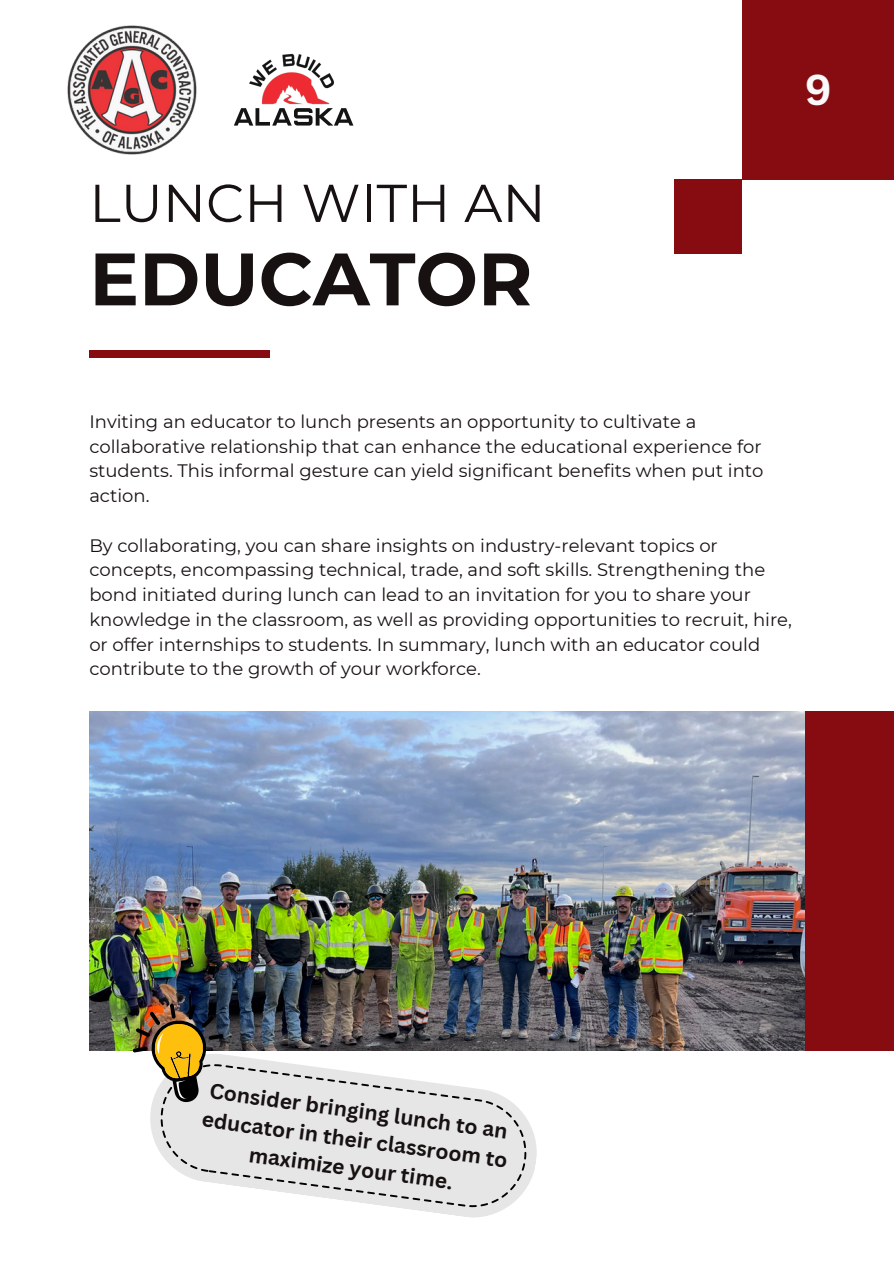
<style>
.page{position:relative;width:894px;height:1264px;background:#fff}
.page>*{position:absolute;margin:0;border:0;box-sizing:border-box;transform-origin:0 0}
.t1{font:700 74.1px "Montserrat";color:#181111}
.t2{font:53.1px "Montserrat";color:#181111}
.t3{font:700 42px "Canva Sans";color:#f9f9f9}
.t4{font:700 21px/28.8px "Canva Sans";color:#181111;text-align:center}
.t5{font:18px/24.8px "Montserrat";color:#181111}
</style>
<div class="page">
<div style="left:689px;top:711px;width:204px;height:339px;background:#860c11"></div>
<img style="left:89px;top:711px;width:715px;height:339px">
<div style="left:89px;top:350px;width:181px;height:7px;background:#860c11"></div>
<div style="left:741px;top:0;width:152px;height:179px;background:#860c11"></div>
<div style="left:673px;top:179px;width:68px;height:74px;background:#860c11"></div>
<svg style="left:396px;top:1045px;width:148px;height:173px"></svg>
<svg style="left:132px;top:1003px;width:395px;height:204px"></svg>
<img style="left:249px;top:54px;width:85px;height:50px">
<svg style="left:234px;top:108px;width:119px;height:18px"></svg>
<img style="left:67px;top:25px;width:130px;height:130px">
<p class="t2" style="left:89px;top:170px;width:457px">LUNCH WITH AN</p>
<p class="t1" style="left:89px;top:233px;width:444px">EDUCATOR</p>
<p class="t3" style="left:804px;top:60px;width:29px">9</p>
<h2 class="t5" style="left:89px;top:409px;width:675px">Inviting an educator to lunch presents an opportunity to cultivate a collaborative relationship that can enhance the educational experience for students. This informal gesture can yield significant benefits when put into action.</h2>
<h1 class="t5" style="left:89px;top:532px;width:704px">By collaborating, you can share insights on industry-relevant topics or concepts, encompassing technical, trade, and soft skills. Strengthening the bond initiated during lunch can lead to an invitation for you to share your knowledge in the classroom, as well as providing opportunities to recruit, hire, or offer internships to students. In summary, lunch with an educator could contribute to the growth of your workforce.</h1>
<p class="t4" style="left:208px;top:1074px;width:309px;rotate:8deg">Consider bringing lunch to an educator in their classroom to maximize your time.</p>
</div>
